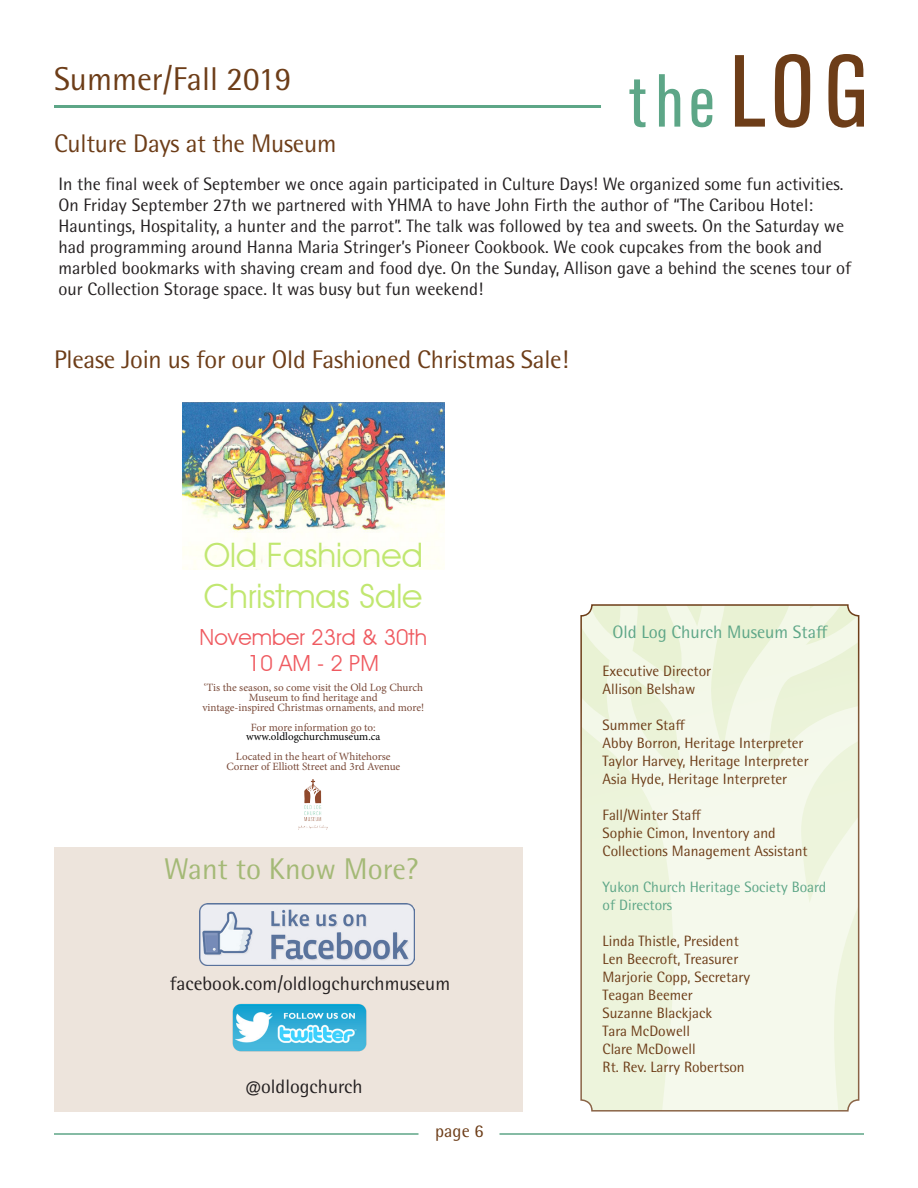
<style>
.page{position:relative;width:918px;height:1188px;background:#fff}
.page>*{position:absolute;margin:0;border:0;box-sizing:border-box;transform-origin:0 0}
.t1{font:33.75px/40.5px "Advantage";color:#c1e770}
.t2{font:33px "Rotis Semi Sans Std";color:#6d3d18}
.t3{font:30px "Rotis Semi Sans Std";color:#a4b976}
.t4{font:25.5px "Rotis Semi Sans Std";letter-spacing:-.01em;color:#6d3d18}
.t5{font:22.2px/26.1px "Advantage";color:#ef5a60;text-align:center}
.t6{font:19.5px "Rotis Semi Sans Std";color:#231f20}
.t7{font:18px/21px "Rotis Semi Sans Std";color:#231f20}
.t8{font:18px "Rotis Semi Sans Std";color:#5da687}
.t9{font:18px "Rotis Semi Sans Std";color:#6d3d18}
.t10{font:15px "Rotis Semi Sans Std";color:#6d3d18}
.t11{font:15px/18px "Rotis Semi Sans Std";color:#5da687}
.t12{font:11.1px/9.9px "Minion Pro";letter-spacing:-.005em;color:#7a4a39;text-align:center}
.t13{font:11.1px "Minion Pro";color:#000}
</style>
<div class="page">
<svg style="left:735px;top:54px;width:129px;height:74px"></svg>
<svg style="left:629px;top:74px;width:83px;height:53px"></svg>
<hr style="left:54px;top:105px;width:547px;height:3px;background:#5da687">
<hr style="left:54px;top:1133px;width:364px;height:2px;background:#5da687">
<hr style="left:500px;top:1133px;width:364px;height:2px;background:#5da687">
<div style="left:54px;top:847px;width:469px;height:265px;background:#ede4dc"></div>
<svg style="left:583px;top:607px;width:273px;height:502px"></svg>
<div style="left:580px;top:604px;width:279px;height:508px;border:2px solid #6d3d18;border-radius:11px"></div>
<img style="left:200px;top:903px;width:214px;height:63px">
<img style="left:232px;top:1003px;width:135px;height:49px">
<img style="left:183px;top:403px;width:261px;height:166px">
<img style="left:299px;top:780px;width:29px;height:49px">
<p class="t2" style="left:54px;top:60px;width:239px">Summer/Fall 2019</p>
<p class="t4" style="left:54px;top:128px;width:284px">Culture Days at the Museum</p>
<p class="t7" style="left:59px;top:173px;width:794px">In the final week of September we once again participated in Culture Days! We organized some fun activities.<br>On Friday September 27th we partnered with YHMA to have John Firth the author of “The Caribou Hotel:<br>Hauntings, Hospitality, a hunter and the parrot”. The talk was followed by tea and sweets. On the Saturday we had programming around Hanna Maria Stringer’s Pioneer Cookbook. We cook cupcakes from the book and marbled bookmarks with shaving cream and food dye. On the Sunday, Allison gave a behind the scenes tour of our Collection Storage space. It was busy but fun weekend!</p>
<p class="t4" style="left:54px;top:344px;width:516px">Please Join us for our Old Fashioned Christmas Sale!</p>
<h1 class="t1" style="left:204px;top:535px;width:221px">Old Fashioned<br>Christmas Sale</h1>
<p class="t5" style="left:200px;top:624px;width:229px">November 23rd &amp; 30th<br>10 AM - 2 PM</p>
<p class="t12" style="left:202px;top:683px;width:223px">‘Tis the season, so come visit the Old Log Church<br>Museum to nd heritage and<br>vintage-inspired Christmas ornaments, and more!</p>
<p class="t12" style="left:251px;top:722px;width:126px">For more information go to:</p>
<p class="t13" style="left:246px;top:729px;width:136px">www.oldlogchurchmuseum.ca</p>
<p class="t12" style="left:226px;top:752px;width:175px">Located in the heart of Whitehorse<br>Corner of Elliott Street and 3rd Avenue</p>
<p class="t3" style="left:164px;top:851px;width:256px">Want to Know More?</p>
<p class="t6" style="left:170px;top:972px;width:282px">facebook.com/oldlogchurchmuseum</p>
<p class="t6" style="left:245px;top:1075px;width:119px">@oldlogchurch</p>
<p class="t9" style="left:435px;top:1120px;width:50px">page 6</p>
<p class="t8" style="left:612px;top:622px;width:217px">Old Log Church Museum Staff</p>
<p class="t10" style="left:603px;top:662px;width:110px">Executive Director</p>
<p class="t10" style="left:603px;top:680px;width:94px">Allison Belshaw</p>
<p class="t10" style="left:603px;top:716px;width:84px">Summer Staff</p>
<p class="t10" style="left:603px;top:734px;width:203px">Abby Borron, Heritage Interpreter</p>
<p class="t10" style="left:603px;top:752px;width:208px">Taylor Harvey, Heritage Interpreter</p>
<p class="t10" style="left:603px;top:770px;width:186px">Asia Hyde, Heritage Interpreter</p>
<p class="t10" style="left:603px;top:806px;width:100px">Fall/Winter Staff</p>
<p class="t10" style="left:603px;top:824px;width:174px">Sophie Cimon, Inventory and</p>
<p class="t10" style="left:603px;top:842px;width:207px">Collections Management Assistant</p>
<p class="t11" style="left:603px;top:878px;width:225px">Yukon Church Heritage Society Board of Directors</p>
<p class="t10" style="left:603px;top:932px;width:138px">Linda Thistle, President</p>
<p class="t10" style="left:603px;top:950px;width:137px">Len Beecroft, Treasurer</p>
<p class="t10" style="left:603px;top:968px;width:149px">Marjorie Copp, Secretary</p>
<p class="t10" style="left:603px;top:986px;width:92px">Teagan Beemer</p>
<p class="t10" style="left:603px;top:1004px;width:111px">Suzanne Blackjack</p>
<p class="t10" style="left:603px;top:1022px;width:89px">Tara McDowell</p>
<p class="t10" style="left:603px;top:1040px;width:94px">Clare McDowell</p>
<p class="t10" style="left:603px;top:1058px;width:144px">Rt. Rev. Larry Robertson</p>
</div>
